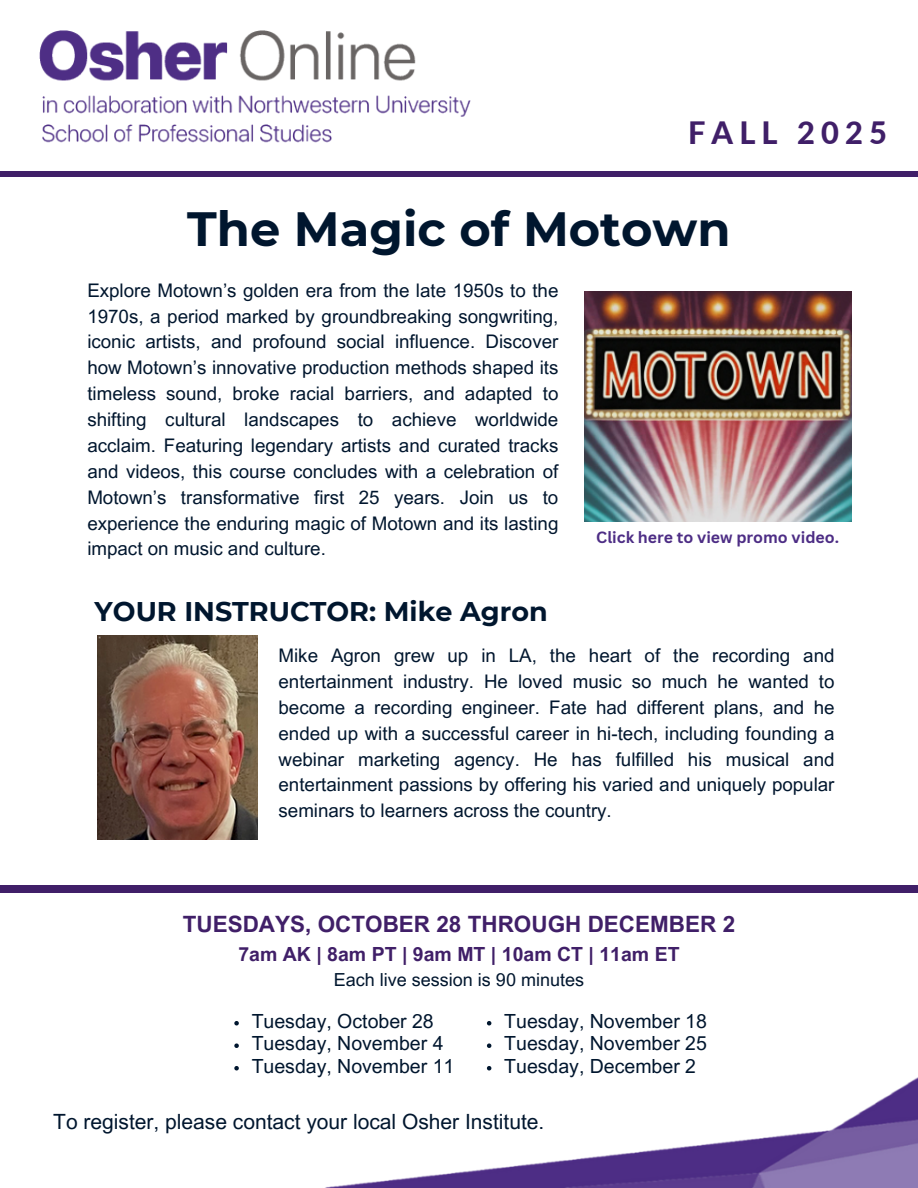
<style>
.page{position:relative;width:918px;height:1188px;background:#fff}
.page>*{position:absolute;margin:0;border:0;box-sizing:border-box;transform-origin:0 0}
.t1{font:700 48px "Montserrat";color:#00162e}
.t2{font:800 30.75px "Lato";letter-spacing:.2em;color:#401f68}
.t3{font:700 27px "Montserrat";color:#00162e}
.t4{font:700 22.5px "Arial MT Pro";color:#401f68}
.t5{font:21px "Arial MT Pro";color:#00162e}
.t6{font:19.5px "Arial MT Pro";color:#00162e}
.t7{font:700 19.5px "Arial MT Pro";color:#401f68}
.t8{font:18.75px/25.8px "Arial MT Pro";color:#00162e;text-align:justify}
.t9{font:18px "Arial MT Pro";color:#00162e}
.t10{font:700 15.9px "Canva Sans";color:#4d2d85}
</style>
<div class="page">
<img style="left:325px;top:1067px;width:593px;height:121px">
<img style="left:39px;top:30px;width:432px;height:113px">
<div style="left:1px;top:885px;width:917px;height:8px;background:#401f68"></div>
<img style="left:98px;top:636px;width:160px;height:204px">
<div style="left:0;top:171px;width:918px;height:5px;background:#401f68"></div>
<img style="left:584px;top:292px;width:268px;height:229px">
<svg style="left:234px;top:1021px;width:5px;height:4px"></svg>
<svg style="left:234px;top:1043px;width:5px;height:5px"></svg>
<svg style="left:234px;top:1066px;width:5px;height:4px"></svg>
<svg style="left:487px;top:1021px;width:4px;height:4px"></svg>
<svg style="left:487px;top:1043px;width:4px;height:5px"></svg>
<svg style="left:487px;top:1066px;width:4px;height:4px"></svg>
<p class="t2" style="left:688px;top:113px;width:201px">FALL 2025</p>
<h1 class="t1" style="left:187px;top:199px;width:545px">The Magic of Motown</h1>
<h2 class="t8" style="left:87px;top:279px;width:473px">Explore Motown’s golden era from the late 1950s to the 1970s, a period marked by groundbreaking songwriting, iconic artists, and profound social influence. Discover how Motown’s innovative production methods shaped its timeless sound, broke racial barriers, and adapted to shifting cultural landscapes to achieve worldwide acclaim. Featuring legendary artists and curated tracks and videos, this course concludes with a celebration of Motown’s transformative first 25 years. Join us to experience the enduring magic of Motown and its lasting impact on music and culture.</h2>
<p class="t10" style="left:596px;top:526px;width:244px">Click here to view promo video.</p>
<p class="t3" style="left:95px;top:594px;width:455px">YOUR INSTRUCTOR: Mike Agron</p>
<p class="t8" style="left:279px;top:645px;width:557px">Mike Agron grew up in LA, the heart of the recording and entertainment industry. He loved music so much he wanted to become a recording engineer. Fate had different plans, and he ended up with a successful career in hi-tech, including founding a webinar marketing agency. He has fulfilled his musical and entertainment passions by offering his varied and uniquely popular seminars to learners across the country.</p>
<p class="t4" style="left:183px;top:915px;width:554px">TUESDAYS, OCTOBER 28 THROUGH DECEMBER 2</p>
<p class="t7" style="left:238px;top:947px;width:443px">7am AK | 8am PT | 9am MT | 10am CT | 11am ET</p>
<p class="t9" style="left:334px;top:973px;width:252px">Each live session is 90 minutes</p>
<h4 class="t6" style="left:252px;top:1014px;width:184px">Tuesday, October 28</h4>
<p class="t6" style="left:252px;top:1036px;width:193px">Tuesday, November 4</p>
<p class="t6" style="left:252px;top:1059px;width:204px">Tuesday, November 11</p>
<h5 class="t6" style="left:504px;top:1014px;width:204px">Tuesday, November 18</h5>
<p class="t6" style="left:504px;top:1036px;width:204px">Tuesday, November 25</p>
<p class="t6" style="left:504px;top:1059px;width:193px">Tuesday, December 2</p>
<p class="t5" style="left:53px;top:1114px;width:493px">To register, please contact your local Osher Institute.</p>
</div>
